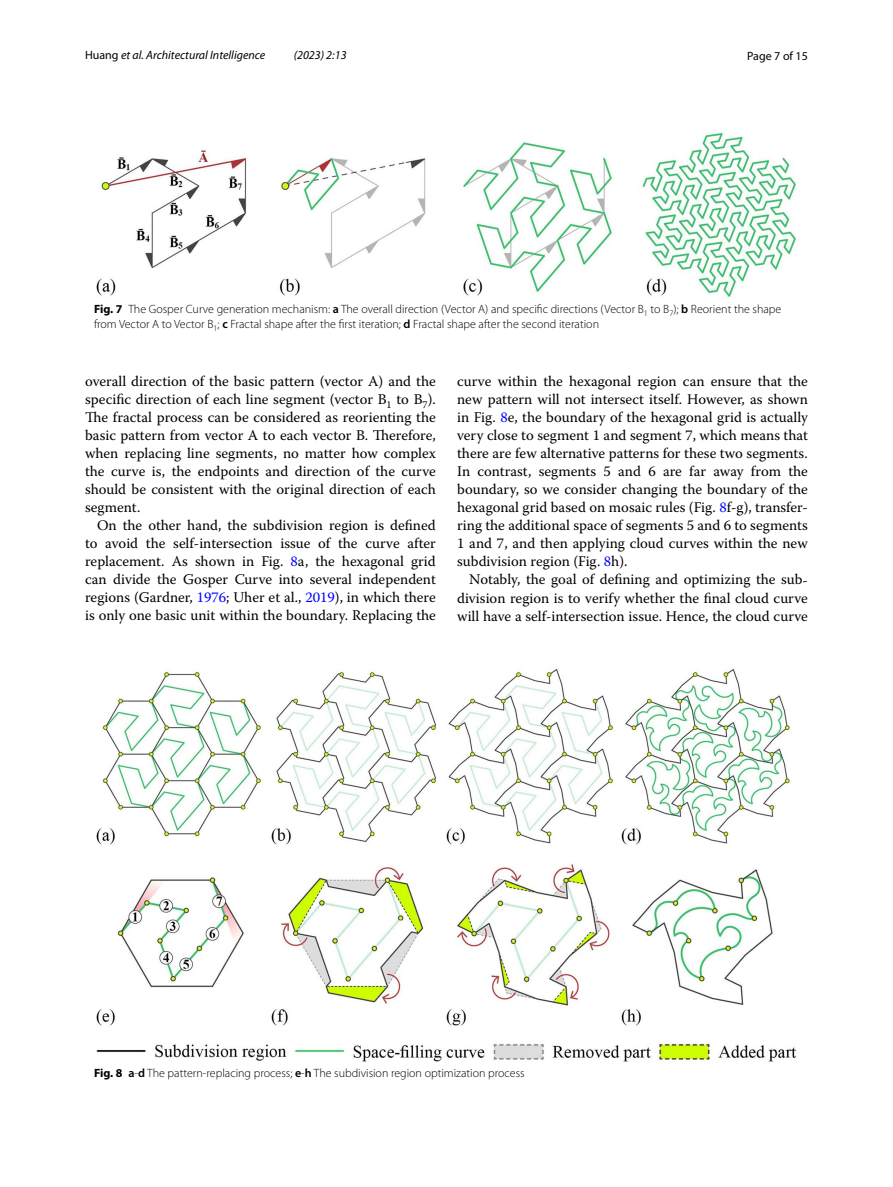
<style>
.page{position:relative;width:893px;height:1187px;background:#fff}
.page>*{position:absolute;margin:0;border:0;box-sizing:border-box;transform-origin:0 0}
.t1{font:14.7px/18px "Warnock Pro";color:#000;text-align:justify}
.t2{font:300 12px/15px "Myriad Pro";color:#000}
.t3{font:italic 12px "Myriad Pro";color:#000}
.t4{font:12px "Myriad Pro";color:#000}
.s1{font-style:normal}
.s2{font-weight:700}
.s3{font-weight:600}
.s4{color:#00f}
</style>
<div class="page">
<img style="left:96px;top:133px;width:700px;height:164px">
<img style="left:96px;top:668px;width:701px;height:394px">
<p class="t3" style="left:85px;top:48px;width:182px"><span class="s1">Huang</span> et al. Architectural Intelligence</p>
<p class="t3" style="left:294px;top:48px;width:54px">(2023) 2:13</p>
<p class="t4" style="left:747px;top:48px;width:62px">Page 7 of 15</p>
<p class="t2" style="left:94px;top:301px;width:689px"><span class="s2">Fig. 7</span> The Gosper Curve generation mechanism: <span class="s3">a</span> The overall direction (Vector A) and specific directions (Vector B<sub>1</sub> to B<sub>7</sub>); <span class="s3">b</span> Reorient the shape from Vector A to Vector B<sub>1</sub>; <span class="s3">c</span> Fractal shape after the first iteration; <span class="s3">d</span> Fractal shape after the second iteration</p>
<p class="t1" style="left:85px;top:372px;width:352px">overall direction of the basic pattern (vector A) and the specific direction of each line segment (vector B<sub>1</sub> to B<sub>7</sub>).<br>The fractal process can be considered as reorienting the basic pattern from vector A to each vector B. Therefore, when replacing line segments, no matter how complex the curve is, the endpoints and direction of the curve should be consistent with the original direction of each segment.</p>
<p class="t1" style="left:85px;top:516px;width:352px;text-indent:12px">On the other hand, the subdivision region is defined to avoid the self-intersection issue of the curve after replacement. As shown in Fig. <span class="s4">8</span>a, the hexagonal grid can divide the Gosper Curve into several independent regions (Gardner, <span class="s4">1976</span>; Uher et al., <span class="s4">2019</span>), in which there is only one basic unit within the boundary. Replacing the</p>
<p class="t1" style="left:457px;top:372px;width:352px">curve within the hexagonal region can ensure that the new pattern will not intersect itself. However, as shown in Fig. <span class="s4">8</span>e, the boundary of the hexagonal grid is actually very close to segment 1 and segment 7, which means that there are few alternative patterns for these two segments.<br>In contrast, segments 5 and 6 are far away from the boundary, so we consider changing the boundary of the hexagonal grid based on mosaic rules (Fig. <span class="s4">8</span>f-g), transfer&shy;ring the additional space of segments 5 and 6 to segments 1 and 7, and then applying cloud curves within the new subdivision region (Fig. <span class="s4">8</span>h).</p>
<p class="t1" style="left:457px;top:570px;width:352px;text-indent:12px">Notably, the goal of defining and optimizing the sub&shy;division region is to verify whether the final cloud curve will have a self-intersection issue. Hence, the cloud curve</p>
<p class="t2" style="left:94px;top:1066px;width:432px"><span class="s2">Fig. 8</span> <span class="s3">a</span>-<span class="s3">d</span> The pattern-replacing process; <span class="s3">e</span>-<span class="s3">h</span> The subdivision region optimization process</p>
</div>
